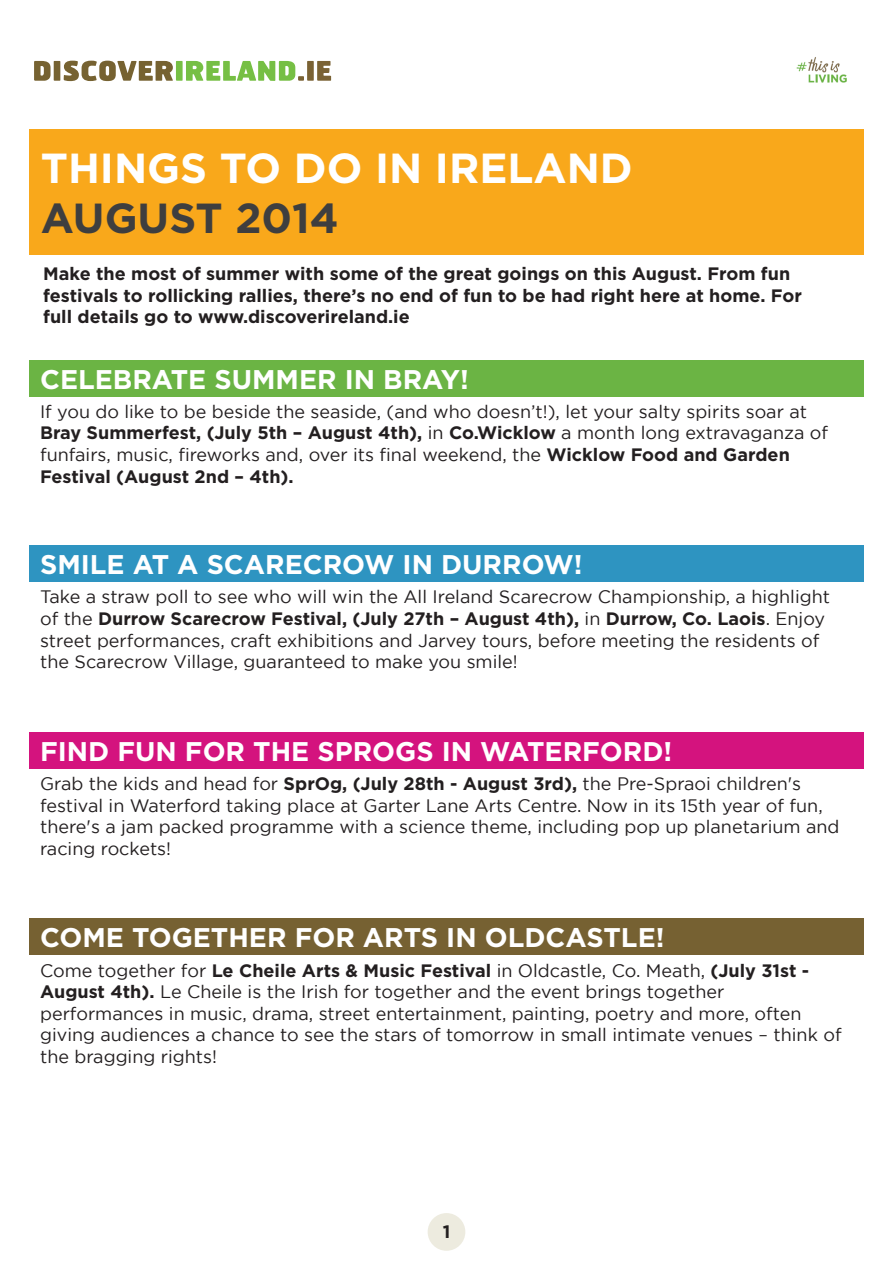
<style>
.page{position:relative;width:893px;height:1263px;background:#fff}
.page>*{position:absolute;margin:0;border:0;box-sizing:border-box;transform-origin:0 0}
.t1{font:700 42px "Gotham";color:#fff}
.t2{font:700 42px "Gotham";color:#3e3e3f}
.t3{font:700 27px "Gotham";color:#fff}
.t4{font:18px/21.6px "Gotham";color:#231f20}
.t5{font:700 18px/21.6px "Gotham";color:#231f20}
.s1{font-weight:700}
</style>
<div class="page">
<div style="left:29px;top:130px;width:835px;height:125px;background:#f9a81b"></div>
<div style="left:29px;top:360px;width:835px;height:37px;background:#6bb444"></div>
<div style="left:29px;top:545px;width:835px;height:37px;background:#2e94c1"></div>
<div style="left:29px;top:732px;width:835px;height:37px;background:#d4137e"></div>
<div style="left:29px;top:918px;width:835px;height:37px;background:#766132"></div>
<div style="left:428px;top:1213px;width:37px;height:38px;background:#edebdf;border-radius:50%"></div>
<img style="left:796px;top:57px;width:51px;height:26px">
<svg style="left:34px;top:61px;width:297px;height:20px"></svg>
<h1 class="t1" style="left:41px;top:140px;width:593px">THINGS TO DO IN IRELAND</h1>
<h1 class="t2" style="left:41px;top:190px;width:299px">AUGUST 2014</h1>
<p class="t5" style="left:43px;top:263px;width:760px">Make the most of summer with some of the great goings on this August. From fun festivals to rollicking rallies, there’s no end of fun to be had right here at home. For full details go to www.discoverireland.ie</p>
<h2 class="t3" style="left:40px;top:361px;width:430px">CELEBRATE SUMMER IN BRAY!</h2>
<p class="t4" style="left:40px;top:400px;width:790px">If you do like to be beside the seaside, (and who doesn’t!), let your salty spirits soar at <span class="s1">Bray Summerfest, (July 5th – August 4th),</span> in <span class="s1">Co.Wicklow</span> a month long extravaganza of funfairs, music, fireworks and, over its final weekend, the <span class="s1">Wicklow Food and Garden Festival (August 2nd – 4th).</span></p>
<h2 class="t3" style="left:40px;top:547px;width:544px">SMILE AT A SCARECROW IN DURROW!</h2>
<p class="t4" style="left:40px;top:586px;width:791px">Take a straw poll to see who will win the All Ireland Scarecrow Championship, a highlight of the <span class="s1">Durrow Scarecrow Festival, (July 27th – August 4th),</span> in <span class="s1">Durrow, Co. Laois</span>. Enjoy street performances, craft exhibitions and Jarvey tours, before meeting the residents of the Scarecrow Village, guaranteed to make you smile!</p>
<h2 class="t3" style="left:40px;top:733px;width:634px">FIND FUN FOR THE SPROGS IN WATERFORD!</h2>
<p class="t4" style="left:40px;top:773px;width:801px">Grab the kids and head for <span class="s1">SprOg, (July 28th - August 3rd),</span> the Pre-Spraoi children's festival in Waterford taking place at Garter Lane Arts Centre. Now in its 15th year of fun, there's a jam packed programme with a science theme, including pop up planetarium and racing rockets!</p>
<h2 class="t3" style="left:40px;top:920px;width:626px">COME TOGETHER FOR ARTS IN OLDCASTLE!</h2>
<p class="t4" style="left:40px;top:959px;width:803px">Come together for <span class="s1">Le Cheile Arts &amp; Music Festival</span> in Oldcastle, Co. Meath, <span class="s1">(July 31st - August 4th).</span> Le Cheile is the Irish for together and the event brings together performances in music, drama, street entertainment, painting, poetry and more, often giving audiences a chance to see the stars of tomorrow in small intimate venues – think of the bragging rights!</p>
<p class="t5" style="left:443px;top:1221px;width:9px">1</p>
</div>
